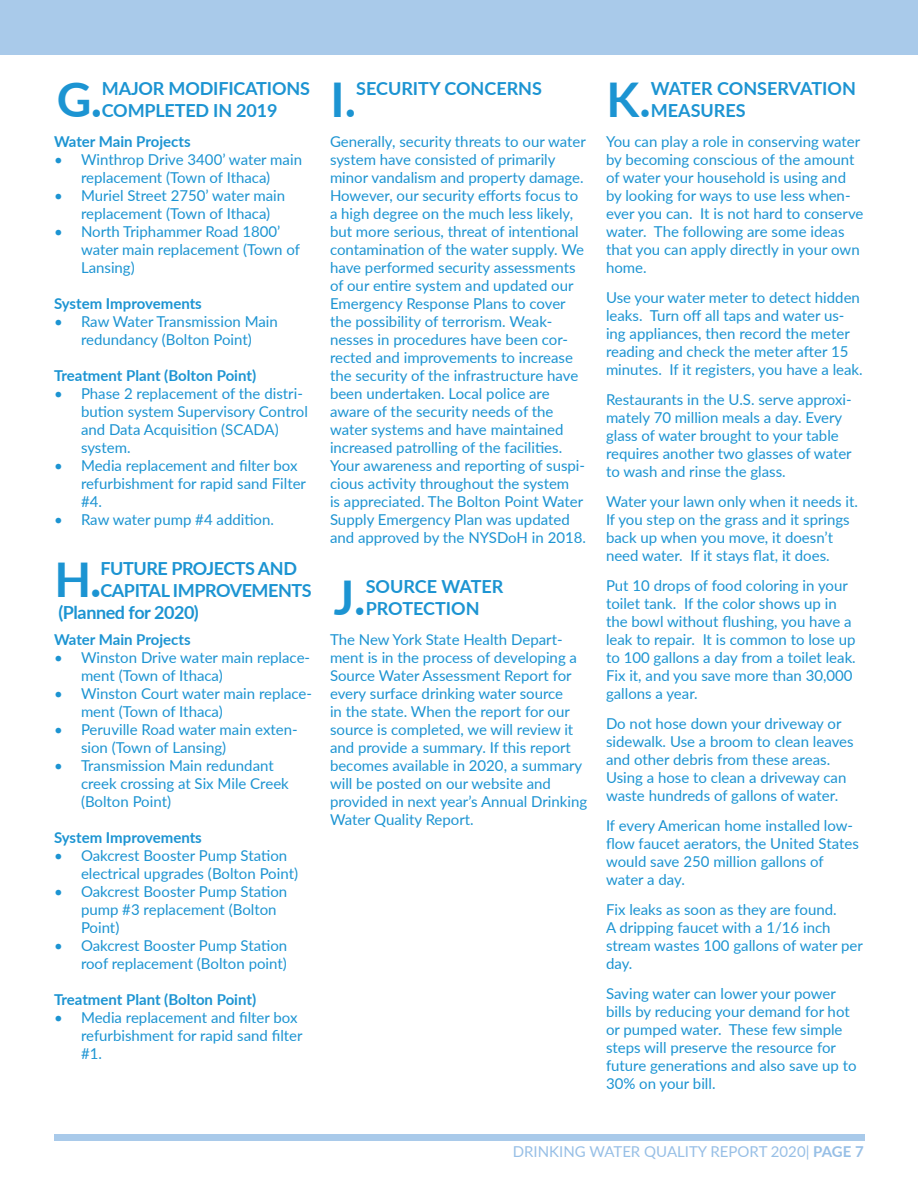
<style>
.page{position:relative;width:918px;height:1188px;background:#fff}
.page>*{position:absolute;margin:0;border:0;box-sizing:border-box;transform-origin:0 0}
.Header_Text{font:700 47.85px "Lato";color:#1c94d2}
.Header_Text-2{font:700 18px/21.6px "Lato";letter-spacing:-.01em;color:#1c94d2}
.Paragraph_Style_1{font:15px/18px "Lato";color:#1c94d2}
.Paragraph_Style_1-2{font:700 15px "Lato";color:#1c94d2}
.t1{font:15px "Lato";color:#97bfe6}
.s1{font-weight:700}
</style>
<div class="page">
<div style="left:54px;top:1134px;width:810px;height:7px;background:#a9caea"></div>
<div style="left:0;top:0;width:918px;height:55px;background:#a9caea"></div>
<p class="Header_Text" style="left:57px;top:64px;width:47px">G.</p>
<p class="Header_Text-2" style="left:102px;top:77px;width:210px">MAJOR MODIFICATIONS<br>COMPLETED IN 2019</p>
<p class="Paragraph_Style_1-2" style="left:54px;top:131px;width:138px">Water Main Projects</p>
<p class="Paragraph_Style_1" style="left:54px;top:150px;width:250px;text-align:center">• Winthrop Drive 3400’ water main replacement (Town of Ithaca)</p>
<p class="Paragraph_Style_1" style="left:81px;top:186px;width:206px;text-indent:-27px">• Muriel Street 2750’ water main replacement (Town of Ithaca)</p>
<p class="Paragraph_Style_1" style="left:81px;top:222px;width:221px;text-indent:-27px">• North Triphammer Road 1800’ water main replacement (Town of<br>Lansing)</p>
<p class="Paragraph_Style_1-2" style="left:54px;top:293px;width:149px">System Improvements</p>
<p class="Paragraph_Style_1" style="left:54px;top:312px;width:225px;text-align:center">• Raw Water Transmission Main redundancy (Bolton Point)</p>
<p class="Paragraph_Style_1-2" style="left:54px;top:365px;width:204px">Treatment Plant (Bolton Point)</p>
<p class="Paragraph_Style_1" style="left:81px;top:384px;width:228px;text-indent:-27px">• Phase 2 replacement of the distri&shy;bution system Supervisory Control and Data Acquisition (SCADA) system.</p>
<p class="Paragraph_Style_1" style="left:81px;top:456px;width:227px;text-indent:-27px">• Media replacement and filter box refurbishment for rapid sand Filter #4.</p>
<p class="Paragraph_Style_1" style="left:54px;top:510px;width:222px">• Raw water pump #4 addition.</p>
<p class="Header_Text" style="left:55px;top:544px;width:49px">H.</p>
<p class="Header_Text-2" style="left:101px;top:557px;width:198px">FUTURE PROJECTS AND</p>
<p class="Header_Text-2" style="left:101px;top:579px;width:213px">CAPITAL IMPROVEMENTS</p>
<p class="Header_Text-2" style="left:58px;top:601px;width:142px">(Planned for 2020)</p>
<p class="Paragraph_Style_1-2" style="left:54px;top:629px;width:138px">Water Main Projects</p>
<p class="Paragraph_Style_1" style="left:81px;top:648px;width:231px;text-indent:-27px">• Winston Drive water main replace&shy;ment (Town of Ithaca)</p>
<p class="Paragraph_Style_1" style="left:81px;top:684px;width:232px;text-indent:-27px">• Winston Court water main replace&shy;ment (Town of Ithaca)</p>
<p class="Paragraph_Style_1" style="left:81px;top:720px;width:218px;text-indent:-27px">• Peruville Road water main exten&shy;sion (Town of Lansing)</p>
<p class="Paragraph_Style_1" style="left:81px;top:756px;width:209px;text-indent:-27px">• Transmission Main redundant creek crossing at Six Mile Creek (Bolton Point)</p>
<p class="Paragraph_Style_1-2" style="left:54px;top:827px;width:149px">System Improvements</p>
<p class="Paragraph_Style_1" style="left:81px;top:846px;width:219px;text-indent:-27px">• Oakcrest Booster Pump Station electrical upgrades (Bolton Point)</p>
<p class="Paragraph_Style_1" style="left:81px;top:882px;width:208px;text-indent:-27px">• Oakcrest Booster Pump Station pump #3 replacement (Bolton<br>Point)</p>
<p class="Paragraph_Style_1" style="left:54px;top:936px;width:235px;text-align:right">• Oakcrest Booster Pump Station roof replacement (Bolton point)</p>
<p class="Paragraph_Style_1-2" style="left:54px;top:989px;width:204px">Treatment Plant (Bolton Point)</p>
<p class="Paragraph_Style_1" style="left:81px;top:1008px;width:223px;text-indent:-27px">• Media replacement and filter box refurbishment for rapid sand filter #1.</p>
<p class="Header_Text" style="left:331px;top:64px;width:27px">I.</p>
<p class="Header_Text-2" style="left:356px;top:77px;width:187px">SECURITY CONCERNS</p>
<p class="Paragraph_Style_1" style="left:330px;top:132px;width:258px">Generally, security threats to our water system have consisted of primarily minor vandalism and property damage.<br>However, our security efforts focus to a high degree on the much less likely, but more serious, threat of intentional contamination of the water supply. We have performed security assessments of our entire system and updated our Emergency Response Plans to cover the possibility of terrorism. Weak&shy;nesses in procedures have been cor&shy;rected and improvements to increase the security of the infrastructure have been undertaken. Local police are aware of the security needs of the water systems and have maintained increased patrolling of the facilities.<br>Your awareness and reporting of suspi&shy;cious activity throughout the system<br>is appreciated. The Bolton Point Water Supply Emergency Plan was updated and approved by the NYSDoH in 2018.</p>
<p class="Header_Text" style="left:334px;top:562px;width:33px">J.</p>
<p class="Header_Text-2" style="left:366px;top:575px;width:139px">SOURCE WATER<br>PROTECTION</p>
<p class="Paragraph_Style_1" style="left:330px;top:630px;width:259px">The New York State Health Depart&shy;ment is in the process of developing a Source Water Assessment Report for every surface drinking water source<br>in the state. When the report for our source is completed, we will review it and provide a summary. If this report becomes available in 2020, a summary will be posted on our website and provided in next year’s Annual Drinking Water Quality Report.</p>
<p class="Header_Text" style="left:607px;top:64px;width:46px">K.</p>
<p class="Header_Text-2" style="left:651px;top:77px;width:207px">WATER CONSERVATION<br>MEASURES</p>
<p class="Paragraph_Style_1" style="left:606px;top:132px;width:259px">You can play a role in conserving water by becoming conscious of the amount of water your household is using and by looking for ways to use less when&shy;ever you can. It is not hard to conserve water. The following are some ideas that you can apply directly in your own home.</p>
<p class="Paragraph_Style_1" style="left:606px;top:288px;width:258px">Use your water meter to detect hidden leaks. Turn off all taps and water us&shy;ing appliances, then record the meter reading and check the meter after 15 minutes. If it registers, you have a leak.</p>
<p class="Paragraph_Style_1" style="left:606px;top:390px;width:247px">Restaurants in the U.S. serve approxi&shy;mately 70 million meals a day. Every glass of water brought to your table requires another two glasses of water to wash and rinse the glass.</p>
<p class="Paragraph_Style_1" style="left:606px;top:492px;width:254px">Water your lawn only when it needs it.<br>If you step on the grass and it springs back up when you move, it doesn’t need water. If it stays flat, it does.</p>
<p class="Paragraph_Style_1" style="left:606px;top:576px;width:251px">Put 10 drops of food coloring in your toilet tank. If the color shows up in the bowl without flushing, you have a leak to repair. It is common to lose up to 100 gallons a day from a toilet leak.<br>Fix it, and you save more than 30,000 gallons a year.</p>
<p class="Paragraph_Style_1" style="left:606px;top:714px;width:249px">Do not hose down your driveway or sidewalk. Use a broom to clean leaves and other debris from these areas.<br>Using a hose to clean a driveway can waste hundreds of gallons of water.</p>
<p class="Paragraph_Style_1" style="left:606px;top:816px;width:254px">If every American home installed low&shy;flow faucet aerators, the United States would save 250 million gallons of water a day.</p>
<p class="Paragraph_Style_1" style="left:606px;top:900px;width:258px">Fix leaks as soon as they are found.<br>A dripping faucet with a 1/16 inch stream wastes 100 gallons of water per day.</p>
<p class="Paragraph_Style_1" style="left:606px;top:984px;width:252px">Saving water can lower your power bills by reducing your demand for hot or pumped water. These few simple steps will preserve the resource for future generations and also save up to<br>30% on your bill.</p>
<p class="t1" style="left:513px;top:1141px;width:353px">DRINKING WATER QUALITY REPORT 2020| <span class="s1">PAGE 7</span></p>
</div>
